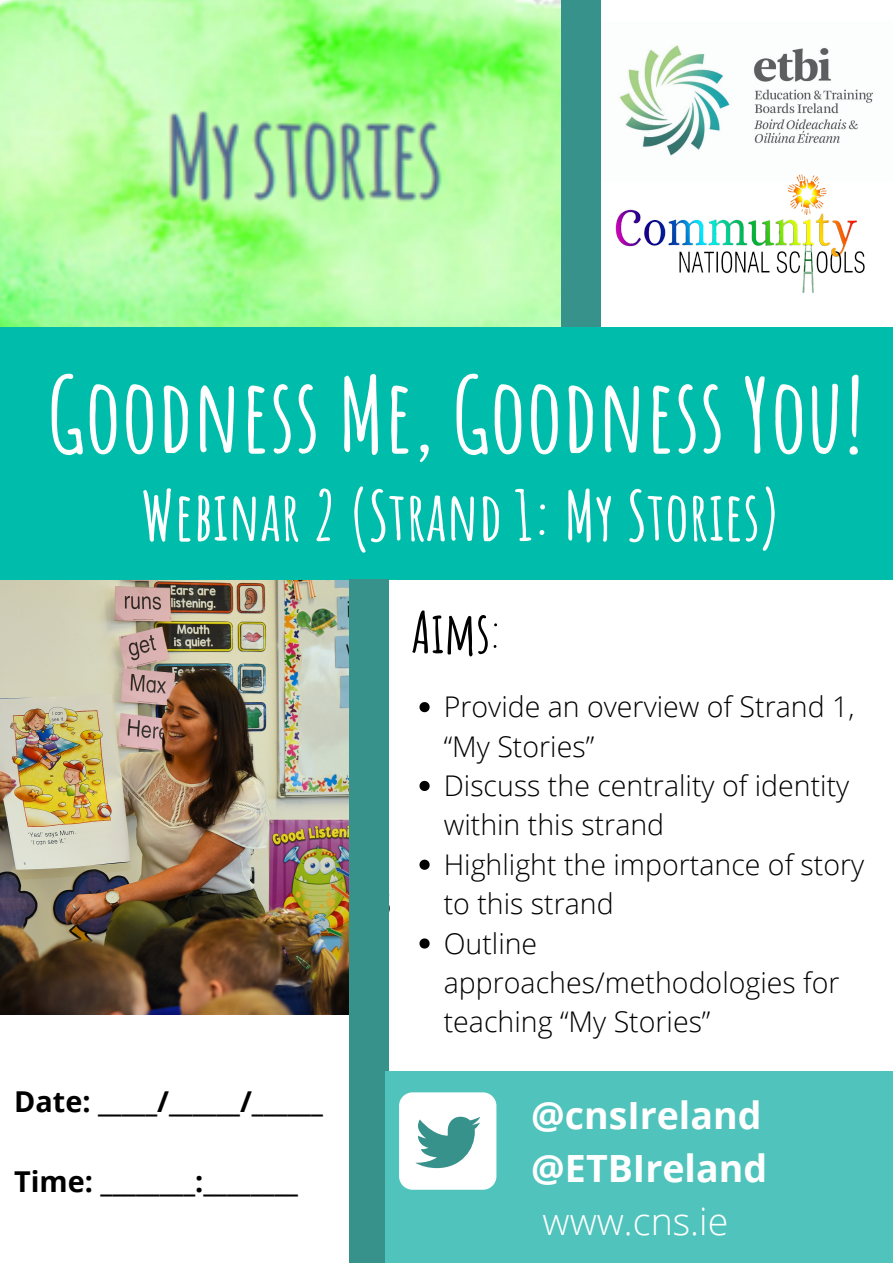
<style>
.page{position:relative;width:893px;height:1263px;background:#fff}
.page>*{position:absolute;margin:0;border:0;box-sizing:border-box;transform-origin:0 0}
.t1{font:700 101.32px "Amatic SC";color:#fff}
.t2{font:700 67.5px "Amatic SC";color:#fff}
.t3{font:700 57px "Amatic SC";color:#000}
.t4{font:700 37.5px "Open Sans";color:#fff}
.t5{font:300 37.5px "Open Sans";color:#fff}
.t6{font:700 28.8px "Open Sans";color:#000}
.t7{font:300 28.5px/39.4px "Open Sans";color:#000}
.s1{font-weight:400}
</style>
<div class="page">
<img style="left:600px;top:21px;width:273px;height:121px">
<img style="left:600px;top:142px;width:265px;height:185px">
<img style="left:0;top:580px;width:349px;height:435px">
<img style="left:0;top:0;width:561px;height:327px">
<div style="left:561px;top:0;width:39px;height:377px;background:#37928c"></div>
<div style="left:0;top:327px;width:893px;height:252px;background:#00bdab"></div>
<div style="left:349px;top:580px;width:39px;height:683px;background:#37928c"></div>
<div style="left:385px;top:1071px;width:508px;height:192px;background:#50c4bc"></div>
<div style="left:399px;top:1092px;width:97px;height:98px;background:#fff;border-radius:14px"></div>
<svg style="left:415px;top:1117px;width:65px;height:51px"></svg>
<svg style="left:419px;top:702px;width:10px;height:10px"></svg>
<svg style="left:419px;top:781px;width:10px;height:10px"></svg>
<svg style="left:419px;top:860px;width:10px;height:10px"></svg>
<svg style="left:419px;top:938px;width:10px;height:10px"></svg>
<p class="t1" style="left:47px;top:349px;width:819px">Goodness Me, Goodness You!</p>
<p class="t2" style="left:141px;top:472px;width:641px">Webinar 2 (Strand 1: My Stories)</p>
<p class="t3" style="left:411px;top:595px;width:91px">Aims<span class="s1">:</span></p>
<p class="t6" style="left:14px;top:1081px;width:310px">Date: _____/______/______</p>
<p class="t6" style="left:14px;top:1161px;width:285px">Time: ________:________</p>
<p class="t7" style="left:444px;top:686px;width:412px">Provide an overview of Strand 1, “My Stories”</p>
<p class="t7" style="left:444px;top:765px;width:407px">Discuss the centrality of identity within this strand</p>
<p class="t7" style="left:444px;top:844px;width:422px">Highlight the importance of story to this strand</p>
<p class="t7" style="left:444px;top:923px;width:397px">Outline approaches/methodologies for teaching “My Stories”</p>
<p class="t4" style="left:531px;top:1089px;width:232px">@cnsIreland</p>
<p class="t4" style="left:531px;top:1142px;width:237px">@ETBIreland</p>
<p class="t5" style="left:542px;top:1195px;width:187px">www.cns.ie</p>
</div>
